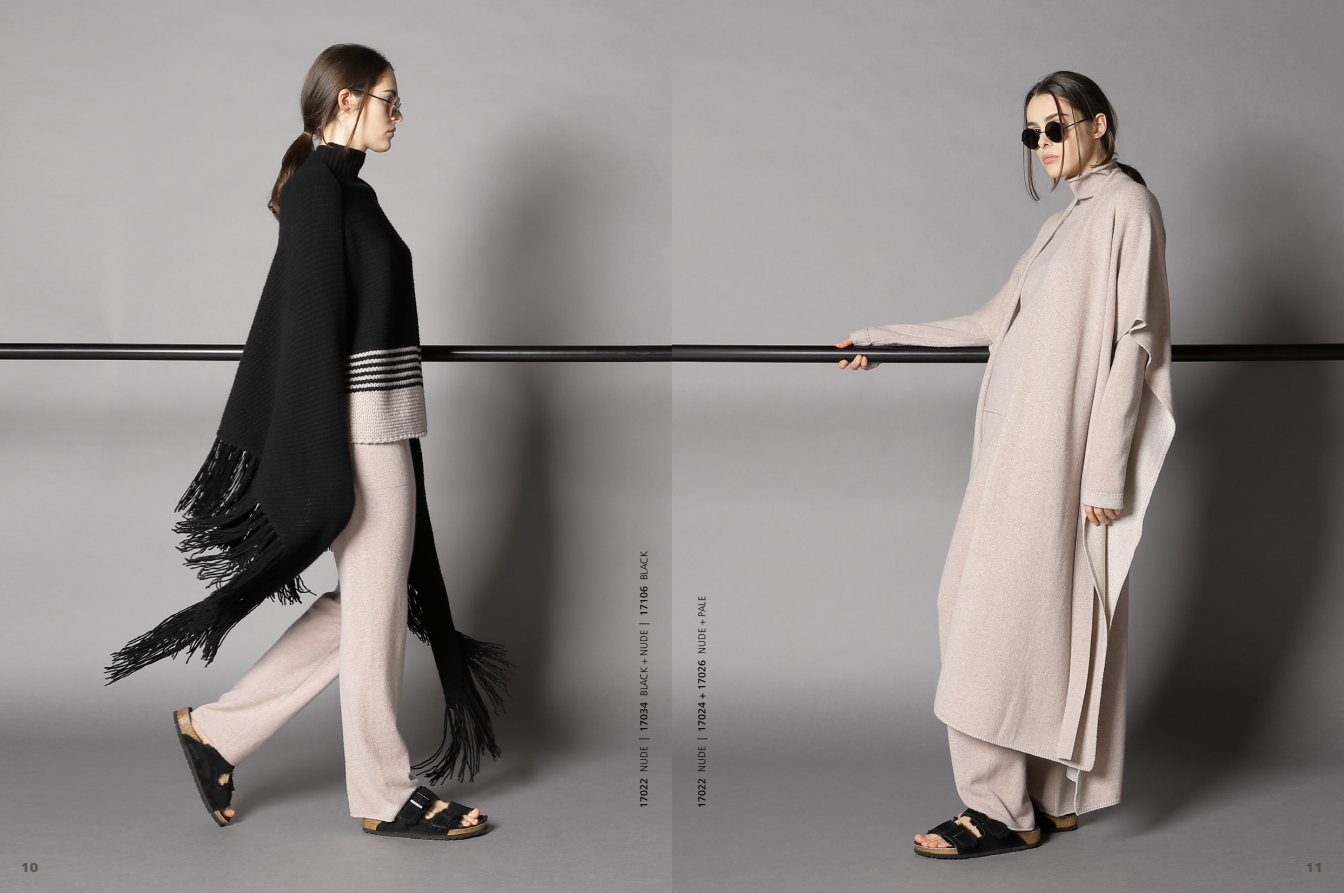
<style>
.page{position:relative;width:1344px;height:893px;background:#fff}
.page>*{position:absolute;margin:0;border:0;box-sizing:border-box;transform-origin:0 0}
.t1{font:800 13.5px "Frutiger Next LT";color:#55524e}
.t2{font:300 10.5px "Frutiger Next LT";letter-spacing:.01em;color:#000}
.t3{font:500 10.5px "Frutiger Next LT";letter-spacing:.01em;color:#000}
.s1{font-weight:500}
.s2{font-weight:300}
</style>
<div class="page">
<img style="left:0;top:0;width:1344px;height:893px">
<p class="t2" style="left:638px;top:808px;width:258px;rotate:-90deg"><span class="s1">17022</span> NUDE | <span class="s1">17034</span> BLACK + NUDE | <span class="s1">17106</span> BLACK</p>
<p class="t3" style="left:696px;top:808px;width:213px;rotate:-90deg">17022 <span class="s2">NUDE |</span> 17024 + 17026 <span class="s2">NUDE + PALE</span></p>
<p class="t1" style="left:21px;top:859px;width:18px">10</p>
<p class="t1" style="left:1305px;top:859px;width:18px">11</p>
</div>
